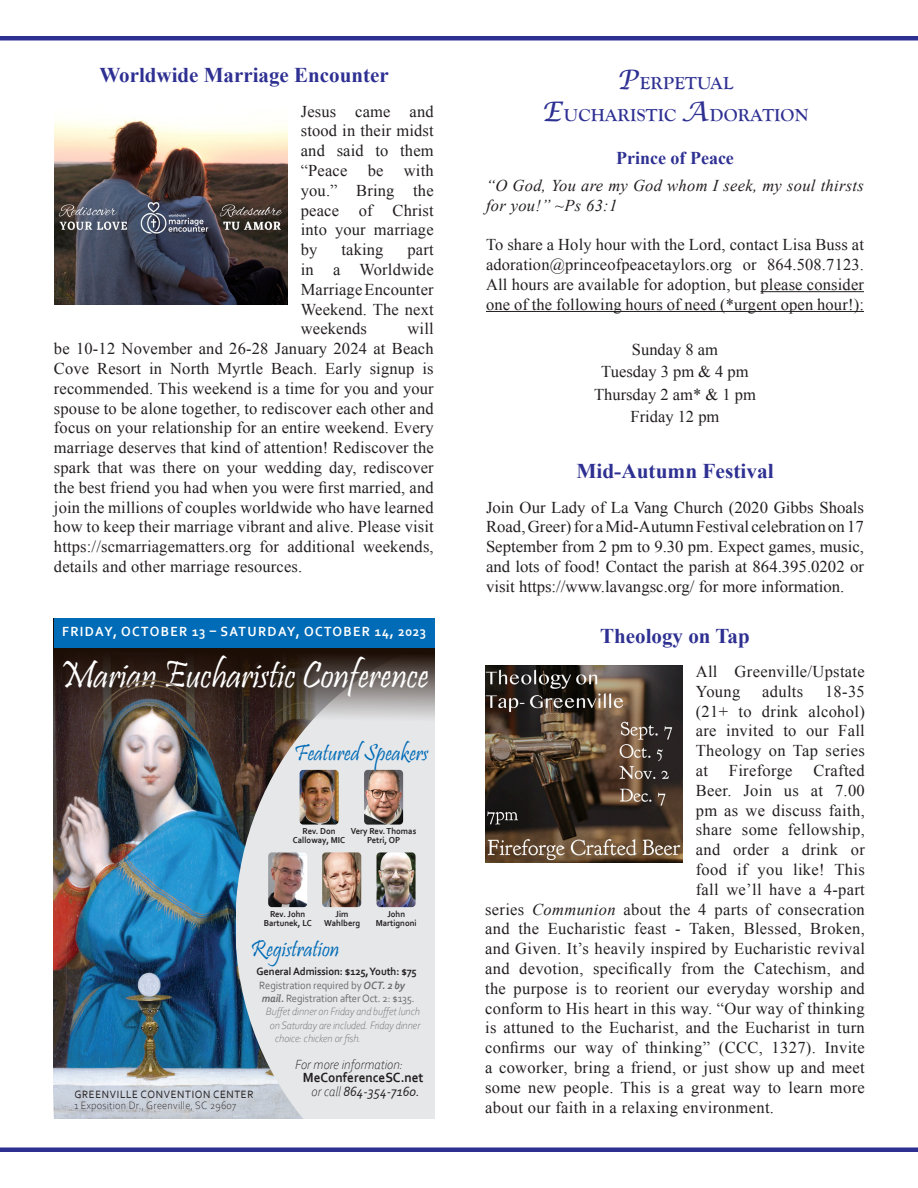
<style>
.page{position:relative;width:918px;height:1188px;background:#fff}
.page>*{position:absolute;margin:0;border:0;box-sizing:border-box;transform-origin:0 0}
.t1{font:39px "Pristina";color:#fff;scale:.95 1}
.t2{font:23.7px "Pristina";color:#006bb6;scale:.95 1}
.Paragraph_Style_1{font:700 21px "Times New Roman";color:#2e3092}
.Paragraph_Style_1-2{font:700 18px "Goudy Old Style T";letter-spacing:.01em;color:#2e3092}
.Paragraph_Style_1-3{font:700 18px "Times New Roman";color:#2e3092}
.Paragraph_Style_1-4{font:16.5px/19.8px "Times New Roman";letter-spacing:.02em;color:#231f20;text-align:justify}
.t3{font:italic 16.5px/19.8px "Times New Roman";letter-spacing:.02em;color:#231f20}
.Paragraph_Style_1-5{font:16.5px "Times New Roman";color:#231f20}
.t4{font:700 13.95px "Corbel";letter-spacing:.1em;color:#fff;scale:.95 1}
.t5{font:italic 300 13.95px "Corbel";color:#231f20;scale:.95 1}
.t6{font:italic 13.95px "Corbel";color:#231f20;scale:.95 1}
.t7{font:700 13.95px "Corbel";color:#231f20;scale:.95 1}
.t8{font:italic 300 11.1px "Corbel";letter-spacing:-.01em;color:#6c6d70;scale:.95 1}
.t9{font:11.1px "Corbel";letter-spacing:-.01em;color:#6c6d70;scale:.95 1}
.t10{font:300 11.1px/11.1px "Corbel";letter-spacing:.02em;color:#231f20;scale:.95 1}
.t11{font:700 11.1px "Corbel";letter-spacing:-.01em;color:#231f20;scale:.95 1}
.t12{font:700 9px/9px "Corbel";color:#231f20;text-align:center;scale:.95 1}
.s1{font-weight:700;font-style:italic}
.s2{font-weight:700}
.s3{font-weight:300}
.s4{font-weight:400}
.s5{font-family:"Lucida Calligraphy";font-weight:400;font-style:italic;font-size:27px}
.s6{font-style:italic}
</style>
<div class="page">
<div style="left:0;top:1147px;width:918px;height:5px;background:#2e3092"></div>
<div style="left:0;top:36px;width:918px;height:5px;background:#2e3092"></div>
<hr style="left:761px;top:291px;width:103px;height:1px;background:#231f20">
<hr style="left:486px;top:311px;width:378px;height:1px;background:#231f20">
<img style="left:54px;top:993px;width:181px;height:126px">
<svg style="left:235px;top:722px;width:199px;height:397px;background:#d4d5d8"></svg>
<svg style="left:236px;top:647px;width:198px;height:75px;background:#5c5450"></svg>
<div style="left:54px;top:618px;width:380px;height:29px;background:#006bb6"></div>
<img style="left:54px;top:647px;width:182px;height:346px">
<img style="left:300px;top:770px;width:39px;height:55px">
<img style="left:322px;top:852px;width:39px;height:55px">
<img style="left:268px;top:852px;width:39px;height:55px">
<img style="left:377px;top:852px;width:39px;height:55px">
<img style="left:364px;top:770px;width:39px;height:55px">
<img style="left:485px;top:665px;width:197px;height:197px">
<img style="left:54px;top:118px;width:233px;height:186px">
<p class="Paragraph_Style_1" style="left:99px;top:61px;width:291px">Worldwide Marriage Encounter</p>
<p class="Paragraph_Style_1-4" style="left:301px;top:101px;width:134px">Jesus came and stood in their midst and said to them “Peace be with you.” Bring the peace of Christ into your marriage by</p>
<p class="Paragraph_Style_1-4" style="left:341px;top:239px;width:44px">taking</p>
<p class="Paragraph_Style_1-4" style="left:301px;top:239px;width:134px;text-indent:107px">part in a Worldwide Marriage Encounter Weekend. The next weekends</p>
<p class="Paragraph_Style_1-4" style="left:54px;top:319px;width:381px;text-indent:354px">will be 10-12 November and 26-28 January 2024 at Beach Cove Resort in North Myrtle Beach. Early signup is recommended. This weekend is a time for you and your spouse to be alone together, to rediscover each other and focus on your relationship for an entire weekend. Every marriage deserves that kind of attention! Rediscover the spark that was there on your wedding day, rediscover the best friend you had when you were first married, and join the millions of couples worldwide who have learned how to keep their marriage vibrant and alive. Please visit https://scmarriagematters.org for additional weekends, details and other marriage resources.</p>
<p class="t4" style="left:62px;top:623px;width:385px">FRIDAY, OCTOBER 13 – SATURDAY, OCTOBER 14, 2023</p>
<p class="t1" style="left:60px;top:654px;width:390px">Marian Eucharistic Conference</p>
<p class="t2" style="left:294px;top:739px;width:143px">Featured Speakers</p>
<p class="t12" style="left:351px;top:826px;width:70px">Very Rev. Thomas<br>Petri, OP</p>
<p class="t12" style="left:293px;top:826px;width:57px">Rev. Don<br>Calloway, MIC</p>
<p class="t12" style="left:264px;top:909px;width:52px">Rev. John<br>Bartunek, LC</p>
<p class="t12" style="left:376px;top:909px;width:45px">John<br>Martignoni</p>
<p class="t12" style="left:324px;top:909px;width:39px">Jim<br>Wahlberg</p>
<p class="t2" style="left:251px;top:935px;width:95px">Registration</p>
<p class="t11" style="left:257px;top:965px;width:170px">General Admission: $125, Youth: $75</p>
<p class="t9" style="left:259px;top:978px;width:155px">Registration required by <span class="s1">OCT. 2 by</span></p>
<p class="t9" style="left:262px;top:991px;width:162px"><span class="s1">mail</span><span class="s2">.</span> Registration after Oct. 2: $135.</p>
<p class="t8" style="left:266px;top:1004px;width:164px">Buffet dinner on Friday and buffet lunch</p>
<p class="t8" style="left:270px;top:1018px;width:160px">on Saturday are included. Friday dinner</p>
<p class="t8" style="left:275px;top:1031px;width:92px">choice: chicken or fish.</p>
<p class="t5" style="left:295px;top:1055px;width:115px">For more information:</p>
<p class="t7" style="left:303px;top:1069px;width:129px">MeConferenceSC.net</p>
<p class="t6" style="left:312px;top:1082px;width:115px"><span class="s3">or call</span> 864-354-7160.</p>
<p class="t10" style="left:74px;top:1088px;width:190px"><span class="s4">GREENVILLE CONVENTION CENTER<br></span>1 Exposition Dr., Greenville, SC 29607</p>
<p class="Paragraph_Style_1-2" style="left:617px;top:73px;width:118px"><span class="s5">P</span>ERPETUAL</p>
<p class="Paragraph_Style_1-2" style="left:542px;top:105px;width:268px"><span class="s5">E</span>UCHARISTIC <span class="s5">A</span>DORATION</p>
<p class="Paragraph_Style_1-3" style="left:616px;top:145px;width:119px">Prince of Peace</p>
<p class="t3" style="left:486px;top:175px;width:379px">“O God, You are my God whom I seek, my soul thirsts for you!” ~Ps 63:1</p>
<p class="Paragraph_Style_1-4" style="left:486px;top:235px;width:380px">To share a Holy hour with the Lord, contact Lisa Buss at adoration@princeofpeacetaylors.org or 864.508.7123.<br>All hours are available for adoption, but please consider one of the following hours of need (*urgent open hour!):</p>
<p class="Paragraph_Style_1-5" style="left:632px;top:338px;width:88px">Sunday 8 am</p>
<p class="Paragraph_Style_1-5" style="left:601px;top:361px;width:149px">Tuesday 3 pm &amp; 4 pm</p>
<p class="Paragraph_Style_1-5" style="left:594px;top:383px;width:163px">Thursday 2 am* &amp; 1 pm</p>
<p class="Paragraph_Style_1-5" style="left:631px;top:406px;width:90px">Friday 12 pm</p>
<p class="Paragraph_Style_1" style="left:576px;top:457px;width:199px">Mid-Autumn Festival</p>
<p class="Paragraph_Style_1-4" style="left:486px;top:497px;width:380px">Join Our Lady of La Vang Church (2020 Gibbs Shoals Road, Greer) for a Mid-Autumn Festival celebration on 17<br>September from 2 pm to 9.30 pm. Expect games, music, and lots of food! Contact the parish at 864.395.0202 or visit https://www.lavangsc.org/ for more information.</p>
<p class="Paragraph_Style_1" style="left:600px;top:621px;width:151px">Theology on Tap</p>
<p class="Paragraph_Style_1-4" style="left:696px;top:661px;width:171px">All Greenville/Upstate<br>Young</p>
<p class="Paragraph_Style_1-4" style="left:762px;top:681px;width:43px">adults</p>
<p class="Paragraph_Style_1-4" style="left:696px;top:681px;width:171px;text-indent:129px">18-35 (21+ to drink alcohol) are invited to our Fall Theology on Tap series at</p>
<p class="Paragraph_Style_1-4" style="left:729px;top:760px;width:65px">Fireforge</p>
<p class="Paragraph_Style_1-4" style="left:813px;top:760px;width:53px">Crafted</p>
<p class="Paragraph_Style_1-4" style="left:696px;top:780px;width:171px">Beer. Join us at 7.00</p>
<p class="Paragraph_Style_1-4" style="left:696px;top:800px;width:171px">pm as we discuss faith,</p>
<p class="Paragraph_Style_1-4" style="left:696px;top:820px;width:171px">share some fellowship,</p>
<p class="Paragraph_Style_1-4" style="left:696px;top:840px;width:171px">and order a drink or</p>
<p class="Paragraph_Style_1-4" style="left:696px;top:859px;width:171px">food if you like! This</p>
<p class="Paragraph_Style_1-4" style="left:696px;top:879px;width:171px">fall we’ll have a 4-part</p>
<p class="Paragraph_Style_1-4" style="left:485px;top:899px;width:381px">series <span class="s6">Communion</span> about the 4 parts of consecration</p>
<p class="Paragraph_Style_1-4" style="left:485px;top:919px;width:381px">and the Eucharistic feast - Taken, Blessed, Broken,</p>
<p class="Paragraph_Style_1-4" style="left:485px;top:939px;width:381px">and Given. It’s heavily inspired by Eucharistic revival</p>
<p class="Paragraph_Style_1-4" style="left:485px;top:958px;width:381px">and devotion, specifically from the Catechism, and</p>
<p class="Paragraph_Style_1-4" style="left:485px;top:978px;width:381px">the purpose is to reorient our everyday worship and</p>
<p class="Paragraph_Style_1-4" style="left:485px;top:998px;width:381px">conform to His heart in this way. “Our way of thinking</p>
<p class="Paragraph_Style_1-4" style="left:485px;top:1018px;width:381px">is attuned to the Eucharist, and the Eucharist in turn</p>
<p class="Paragraph_Style_1-4" style="left:485px;top:1038px;width:381px">confirms our way of thinking” (CCC, 1327). Invite</p>
<p class="Paragraph_Style_1-4" style="left:485px;top:1057px;width:381px">a coworker, bring a friend, or just show up and meet</p>
<p class="Paragraph_Style_1-4" style="left:485px;top:1077px;width:381px">some new people. This is a great way to learn more</p>
<p class="Paragraph_Style_1-4" style="left:485px;top:1097px;width:290px">about our faith in a relaxing environment.</p>
</div>
